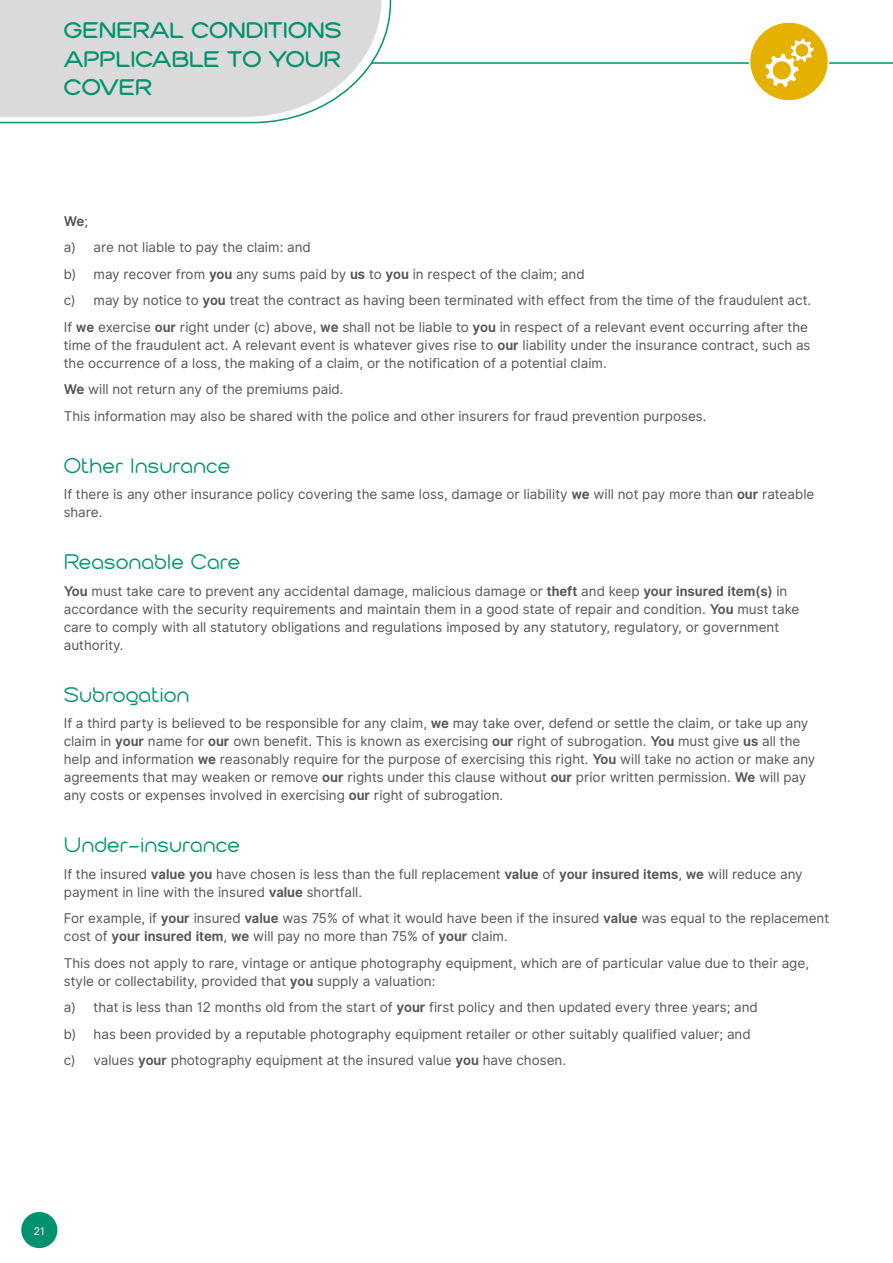
<style>
.page{position:relative;width:893px;height:1263px;background:#fff}
.page>*{position:absolute;margin:0;border:0;box-sizing:border-box;transform-origin:0 0}
.t1{font:700 24px/28.8px "Cabourg";color:#00926e;text-align:justify}
.t2{font:22.5px "Cabourg";color:#00926e}
.t3{font:13.5px/18px "Inter UI";color:#575756}
.t4{font:10.5px "Inter UI";color:#fff}
.s1{font-weight:700}
</style>
<div class="page">
<div style="left:21px;top:1212px;width:36px;height:36px;background:#00926e;border-radius:50%"></div>
<svg style="left:0;top:0;width:392px;height:124px"></svg>
<hr style="left:371px;top:62px;width:522px;height:2px;background:#00926e">
<div style="left:750px;top:22px;width:78px;height:79px;background:#e4b100;border-radius:50%"></div>
<div style="left:749px;top:21px;width:80px;height:81px;border:2px solid #fff;border-radius:50%"></div>
<svg style="left:765px;top:39px;width:49px;height:48px"></svg>
<h1 class="t1" style="left:64px;top:16px;width:279px">GENERAL CONDITIONS APPLICABLE TO YOUR COVER</h1>
<p class="t3" style="left:64px;top:208px;width:749px;line-height:26.5px"><span class="s1">We</span>;<br>a) are not liable to pay the claim: and<br>b) may recover from <span class="s1">you</span> any sums paid by <span class="s1">us</span> to <span class="s1">you</span> in respect of the claim; and<br>c) may by notice to <span class="s1">you</span> treat the contract as having been terminated with effect from the time of the fraudulent act.<br>If <span class="s1">we</span> exercise <span class="s1">our</span> right under (c) above, <span class="s1">we</span> shall not be liable to <span class="s1">you</span> in respect of a relevant event occurring after the</p>
<p class="t3" style="left:64px;top:336px;width:748px">time of the fraudulent act. A relevant event is whatever gives rise to <span class="s1">our</span> liability under the insurance contract, such as the occurrence of a loss, the making of a claim, or the notification of a potential claim.</p>
<p class="t3" style="left:64px;top:376px;width:644px;line-height:26.5px"><span class="s1">We</span> will not return any of the premiums paid.<br>This information may also be shared with the police and other insurers for fraud prevention purposes.</p>
<h2 class="t2" style="left:64px;top:454px;width:168px">Other Insurance</h2>
<p class="t3" style="left:64px;top:485px;width:752px">If there is any other insurance policy covering the same loss, damage or liability <span class="s1">we</span> will not pay more than <span class="s1">our</span> rateable share.</p>
<h2 class="t2" style="left:64px;top:551px;width:178px">Reasonable Care</h2>
<p class="t3" style="left:64px;top:582px;width:737px"><span class="s1">You</span> must take care to prevent any accidental damage, malicious damage or <span class="s1">theft</span> and keep <span class="s1">your insured item(s)</span> in accordance with the security requirements and maintain them in a good state of repair and condition. <span class="s1">You</span> must take care to comply with all statutory obligations and regulations imposed by any statutory, regulatory, or government authority.</p>
<h2 class="t2" style="left:64px;top:683px;width:127px">Subrogation</h2>
<p class="t3" style="left:64px;top:714px;width:753px">If a third party is believed to be responsible for any claim, <span class="s1">we</span> may take over, defend or settle the claim, or take up any claim in <span class="s1">your</span> name for <span class="s1">our</span> own benefit. This is known as exercising <span class="s1">our</span> right of subrogation. <span class="s1">You</span> must give <span class="s1">us</span> all the help and information <span class="s1">we</span> reasonably require for the purpose of exercising this right. <span class="s1">You</span> will take no action or make any agreements that may weaken or remove <span class="s1">our</span> rights under this clause without <span class="s1">our</span> prior written permission. <span class="s1">We</span> will pay any costs or expenses involved in exercising <span class="s1">our</span> right of subrogation.</p>
<h2 class="t2" style="left:64px;top:834px;width:178px">Under-insurance</h2>
<p class="t3" style="left:64px;top:865px;width:740px">If the insured <span class="s1">value you</span> have chosen is less than the full replacement <span class="s1">value</span> of <span class="s1">your insured items</span>, <span class="s1">we</span> will reduce any payment in line with the insured <span class="s1">value</span> shortfall.</p>
<p class="t3" style="left:64px;top:910px;width:767px">For example, if <span class="s1">your</span> insured <span class="s1">value</span> was 75% of what it would have been if the insured <span class="s1">value</span> was equal to the replacement cost of <span class="s1">your insured item</span>, <span class="s1">we</span> will pay no more than 75% of <span class="s1">your</span> claim.</p>
<p class="t3" style="left:64px;top:954px;width:747px">This does not apply to rare, vintage or antique photography equipment, which are of particular value due to their age, style or collectability, provided that <span class="s1">you</span> supply a valuation:</p>
<p class="t3" style="left:64px;top:994px;width:696px;line-height:26.5px">a) that is less than 12 months old from the start of <span class="s1">your</span> first policy and then updated every three years; and b) has been provided by a reputable photography equipment retailer or other suitably qualified valuer; and c) values <span class="s1">your</span> photography equipment at the insured value <span class="s1">you</span> have chosen.</p>
<p class="t4" style="left:34px;top:1224px;width:12px">21</p>
</div>
